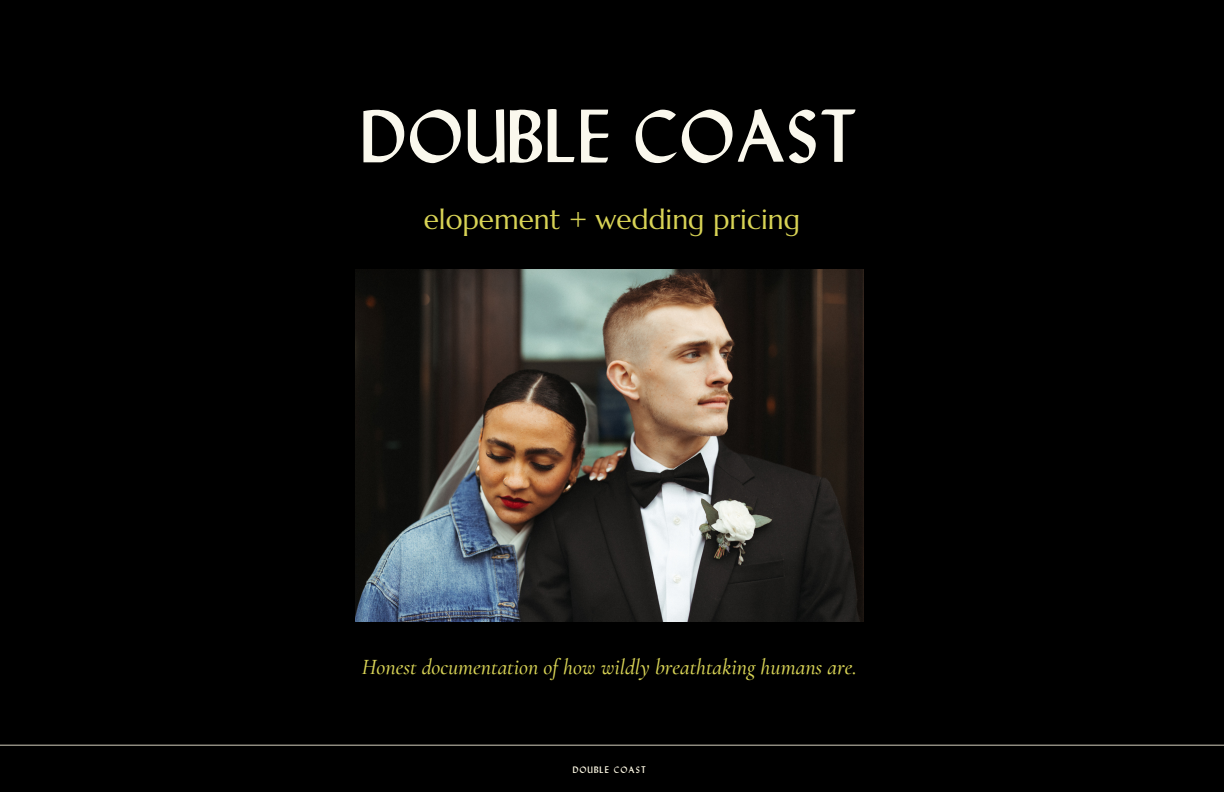
<style>
.page{position:relative;width:1224px;height:792px;background:#000}
.page>*{position:absolute;margin:0;border:0;box-sizing:border-box;transform-origin:0 0}
.t1{font:80px "Lydian";color:#faf8ed}
.t2{font:28px "Marcellus";color:#d8d355}
.t3{font:italic 500 22px "Cormorant Garamond";color:#d8d355}
.t4{font:10px "Lydian";letter-spacing:.1em;color:#fffbe6}
</style>
<div class="page">
<svg style="left:0;top:745px;width:1224px;height:1px"></svg>
<img style="left:356px;top:269px;width:507px;height:352px">
<h1 class="t1" style="left:360px;top:109px;width:499px">DOUBLE COAST</h1>
<p class="t2" style="left:424px;top:201px;width:378px">elopement + wedding pricing</p>
<p class="t3" style="left:362px;top:654px;width:496px">Honest documentation of how wildly breathtaking humans are.</p>
<p class="t4" style="left:573px;top:766px;width:75px">DOUBLE COAST</p>
</div>
